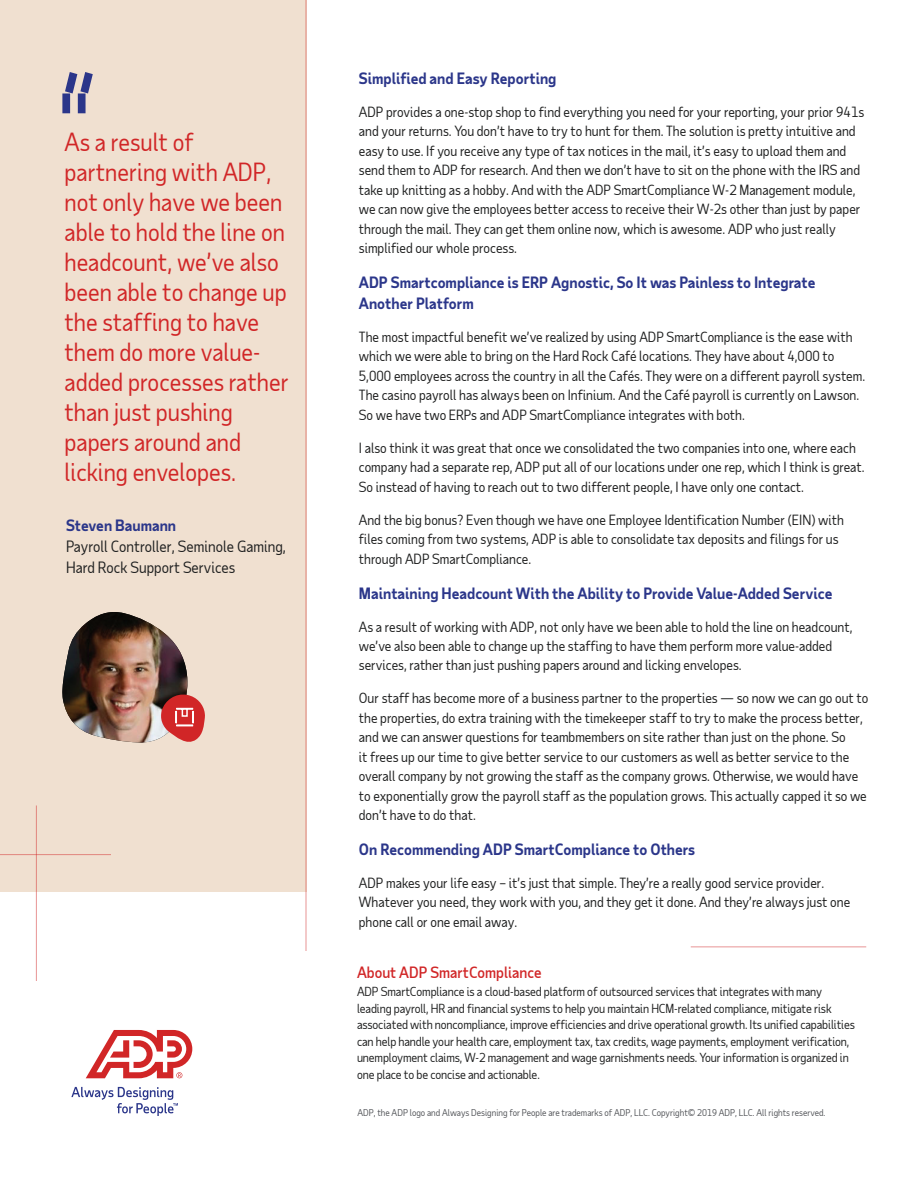
<style>
.page{position:relative;width:918px;height:1188px;background:#fff}
.page>*{position:absolute;margin:0;border:0;box-sizing:border-box;transform-origin:0 0}
.t1{font:24px/30px "Taub Sans";color:#d12627}
.t2{font:700 15px/21px "Taub Sans";color:#2b368a}
.t3{font:15px/21px "Taub Sans";color:#1f2020}
.t4{font:500 15px "Taub Sans";color:#d12627}
.t5{font:13.5px/19.5px "Taub Sans";color:#1f2020}
.t6{font:12px/16.5px "Taub Sans";letter-spacing:-.01em;color:#1f2020}
.t7{font:9px "Taub Sans";color:#54565a}
</style>
<div class="page">
<div style="left:0;top:0;width:306px;height:891px;background:#f0e0d0"></div>
<hr style="left:306px;top:0;width:1px;height:951px;background:#d12627">
<hr style="left:36px;top:806px;width:1px;height:175px;background:#d12627">
<hr style="left:0;top:854px;width:111px;height:1px;background:#d12627">
<hr style="left:691px;top:946px;width:175px;height:1px;background:#d12627">
<svg style="left:86px;top:1030px;width:106px;height:48px"></svg>
<svg style="left:71px;top:1087px;width:107px;height:29px"></svg>
<svg style="left:62px;top:72px;width:31px;height:41px"></svg>
<img style="left:62px;top:612px;width:143px;height:131px">
<p class="t1" style="left:64px;top:126px;width:226px">As a result of partnering with ADP, not only have we been able to hold the line on headcount, we’ve also been able to change up the staffing to have them do more value&shy;added processes rather than just pushing papers around and licking envelopes.</p>
<p class="t2" style="left:66px;top:514px;width:112px">Steven Baumann</p>
<p class="t3" style="left:66px;top:536px;width:221px">Payroll Controller, Seminole Gaming,<br>Hard Rock Support Services</p>
<p class="t2" style="left:359px;top:67px;width:199px">Simplified and Easy Reporting</p>
<p class="t5" style="left:359px;top:102px;width:507px">ADP provides a one-stop shop to find everything you need for your reporting, your prior 941s and your returns. You don’t have to try to hunt for them. The solution is pretty intuitive and easy to use. If you receive any type of tax notices in the mail, it’s easy to upload them and send them to ADP for research. And then we don’t have to sit on the phone with the IRS and take up knitting as a hobby. And with the ADP SmartCompliance W-2 Management module, we can now give the employees better access to receive their W-2s other than just by paper through the mail. They can get them online now, which is awesome. ADP who just really simplified our whole process.</p>
<p class="t2" style="left:359px;top:271px;width:458px">ADP Smartcompliance is ERP Agnostic, So It was Painless to Integrate<br>Another Platform</p>
<p class="t5" style="left:359px;top:327px;width:508px">The most impactful benefit we’ve realized by using ADP SmartCompliance is the ease with which we were able to bring on the Hard Rock Café locations. They have about 4,000 to 5,000 employees across the country in all the Cafés. They were on a different payroll system.<br>The casino payroll has always been on Infinium. And the Café payroll is currently on Lawson.<br>So we have two ERPs and ADP SmartCompliance integrates with both.</p>
<p class="t5" style="left:359px;top:438px;width:507px">I also think it was great that once we consolidated the two companies into one, where each company had a separate rep, ADP put all of our locations under one rep, which I think is great.<br>So instead of having to reach out to two different people, I have only one contact.</p>
<p class="t5" style="left:359px;top:510px;width:487px">And the big bonus? Even though we have one Employee Identification Number (EIN) with files coming from two systems, ADP is able to consolidate tax deposits and filings for us through ADP SmartCompliance.</p>
<p class="t2" style="left:359px;top:582px;width:475px">Maintaining Headcount With the Ability to Provide Value-Added Service</p>
<p class="t5" style="left:359px;top:616px;width:495px">As a result of working with ADP, not only have we been able to hold the line on headcount, we’ve also been able to change up the staffing to have them perform more value-added services, rather than just pushing papers around and licking envelopes.</p>
<p class="t5" style="left:359px;top:688px;width:511px">Our staff has become more of a business partner to the properties — so now we can go out to the properties, do extra training with the timekeeper staff to try to make the process better, and we can answer questions for teambmembers on site rather than just on the phone. So<br>it frees up our time to give better service to our customers as well as better service to the overall company by not growing the staff as the company grows. Otherwise, we would have to exponentially grow the payroll staff as the population grows. This actually capped it so we don’t have to do that.</p>
<p class="t2" style="left:359px;top:838px;width:338px">On Recommending ADP SmartCompliance to Others</p>
<p class="t5" style="left:359px;top:873px;width:493px">ADP makes your life easy – it’s just that simple. They’re a really good service provider.<br>Whatever you need, they work with you, and they get it done. And they’re always just one phone call or one email away.</p>
<p class="t4" style="left:357px;top:963px;width:186px">About ADP SmartCompliance</p>
<p class="t6" style="left:357px;top:983px;width:500px">ADP SmartCompliance is a cloud-based platform of outsourced services that integrates with many leading payroll, HR and financial systems to help you maintain HCM-related compliance, mitigate risk associated with noncompliance, improve efficiencies and drive operational growth. Its unified capabilities can help handle your health care, employment tax, tax credits, wage payments, employment verification, unemployment claims, W-2 management and wage garnishments needs. Your information is organized in one place to be concise and actionable.</p>
<p class="t7" style="left:357px;top:1107px;width:470px">ADP, the ADP logo and Always Designing for People are trademarks of ADP, LLC. Copyright© 2019 ADP, LLC. All rights reserved.</p>
</div>
